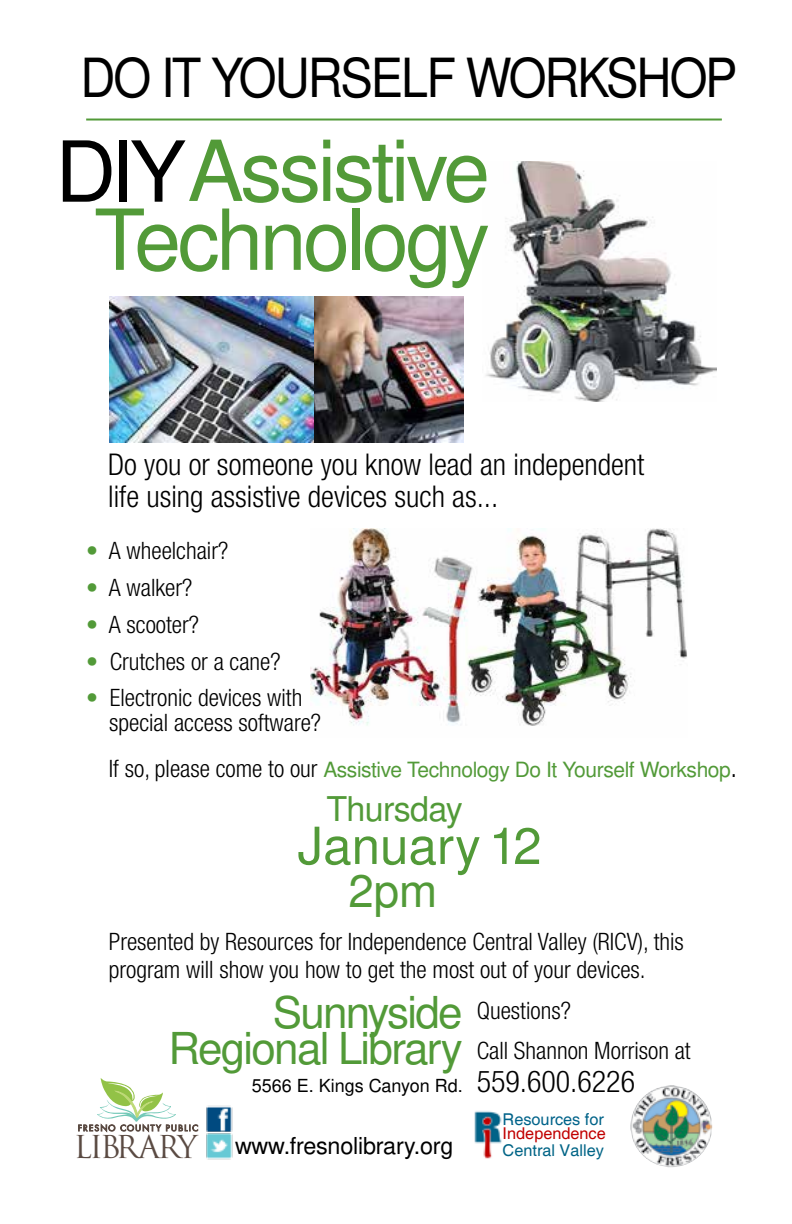
<style>
.page{position:relative;width:792px;height:1224px;background:#fff}
.page>*{position:absolute;margin:0;border:0;box-sizing:border-box;transform-origin:0 0}
.t1{font:84.2px/68.8px "Nimbus San L";letter-spacing:-.04em;color:#529a38;text-align:center}
.t2{font:54px "Nimbus San L";letter-spacing:-.04em;color:#000;scale:.9 1}
.t3{font:51.2px "Nimbus San L";color:#529a38}
.t4{font:45.6px "Nimbus San L";color:#529a38}
.t5{font:44px/36px "Nimbus San L";letter-spacing:-.04em;color:#529a38;text-align:right}
.t6{font:34.2px "Nimbus San L";letter-spacing:-.02em;color:#529a38}
.t7{font:30.6px "Trajan Pro";letter-spacing:-.09em;color:#5a4a42}
.t8{font:300 condensed 30px/32px "Helvetica Neue LT Std";color:#000}
.t9{font:300 condensed 24px/28.8px "Helvetica Neue LT Std";color:#000}
.t10{font:23.4px "Nimbus San L";letter-spacing:-.01em;color:#000}
.t11{font:21px "Nimbus San L";letter-spacing:-.02em;color:#529a38}
.t12{font:18px "Nimbus San L";color:#000}
.t13{font:16.2px/14.2px "Helvetica";color:#c10001}
.t14{font:16.2px "Helvetica";color:#006486}
.s1{color:#000}
.s2{color:#529a38}
.s3{font-family:"Helvetica Neue LT Std";font-weight:300;font-stretch:condensed;font-size:24px;color:#000}
.s4{font-family:"Helvetica Neue LT Std";font-weight:300;font-stretch:condensed;font-size:28px;color:#000}
.s5{color:#01638a}
.s6{color:#016388}
</style>
<div class="page">
<img style="left:310px;top:529px;width:377px;height:197px">
<img style="left:110px;top:296px;width:354px;height:147px">
<img style="left:485px;top:162px;width:232px;height:240px">
<img style="left:474px;top:1111px;width:28px;height:48px">
<img style="left:638px;top:1085px;width:35px;height:18px">
<img style="left:206px;top:1105px;width:27px;height:55px">
<svg style="left:78px;top:1078px;width:120px;height:55px"></svg>
<hr style="left:86px;top:119px;width:636px;height:2px;background:#529a38">
<h2 class="t2" style="left:80px;top:39px;width:732px">DO IT YOURSELF WORKSHOP</h2>
<h1 class="t1" style="left:55px;top:134px;width:436px"><span class="s1">DIY</span>Assistive<br>Technology</h1>
<p class="t8" style="left:108px;top:448px;width:538px">Do you or someone you know lead an independent life using assistive devices such as...</p>
<p class="t9" style="left:86px;top:536px;width:144px"><span class="s2">•</span> A wheelchair?</p>
<p class="t9" style="left:86px;top:573px;width:108px"><span class="s2">•</span> A walker?</p>
<p class="t9" style="left:86px;top:610px;width:114px"><span class="s2">•</span> A scooter?</p>
<p class="t9" style="left:86px;top:647px;width:196px"><span class="s2">•</span> Crutches or a cane?</p>
<p class="t9" style="left:109px;top:685px;width:213px;line-height:24.8px;text-indent:-23px"><span class="s2">•</span> Electronic devices with special access software?</p>
<p class="t11" style="left:109px;top:754px;width:630px"><span class="s3">If so, please come to our</span> Assistive Technology Do It Yourself Workshop<span class="s4">.</span></p>
<h3 class="t6" style="left:326px;top:785px;width:138px">Thursday</h3>
<h3 class="t3" style="left:298px;top:809px;width:246px">January 12</h3>
<h3 class="t4" style="left:348px;top:858px;width:90px">2pm</h3>
<p class="t9" style="left:109px;top:927px;width:577px">Presented by Resources for Independence Central Valley (RICV), this program will show you how to get the most out of your devices.</p>
<p class="t9" style="left:477px;top:989px;width:216px;line-height:40.8px">Questions?<br>Call Shannon Morrison at</p>
<p class="t8" style="left:477px;top:1065px;width:160px">559.600.6226</p>
<h3 class="t5" style="left:169px;top:993px;width:296px">Sunnyside<br>Regional Library</h3>
<p class="t12" style="left:252px;top:1072px;width:212px">5566 E. Kings Canyon Rd.</p>
<p class="t7" style="left:74px;top:1127px;width:125px">LIBRARY</p>
<p class="t10" style="left:235px;top:1129px;width:220px">www.fresnolibrary.org</p>
<p class="t13" style="left:503px;top:1113px;width:105px"><span class="s5">Resources</span> <span class="s6">for<br></span>Independence</p>
<p class="t14" style="left:503px;top:1141px;width:103px">Central Valley</p>
</div>
